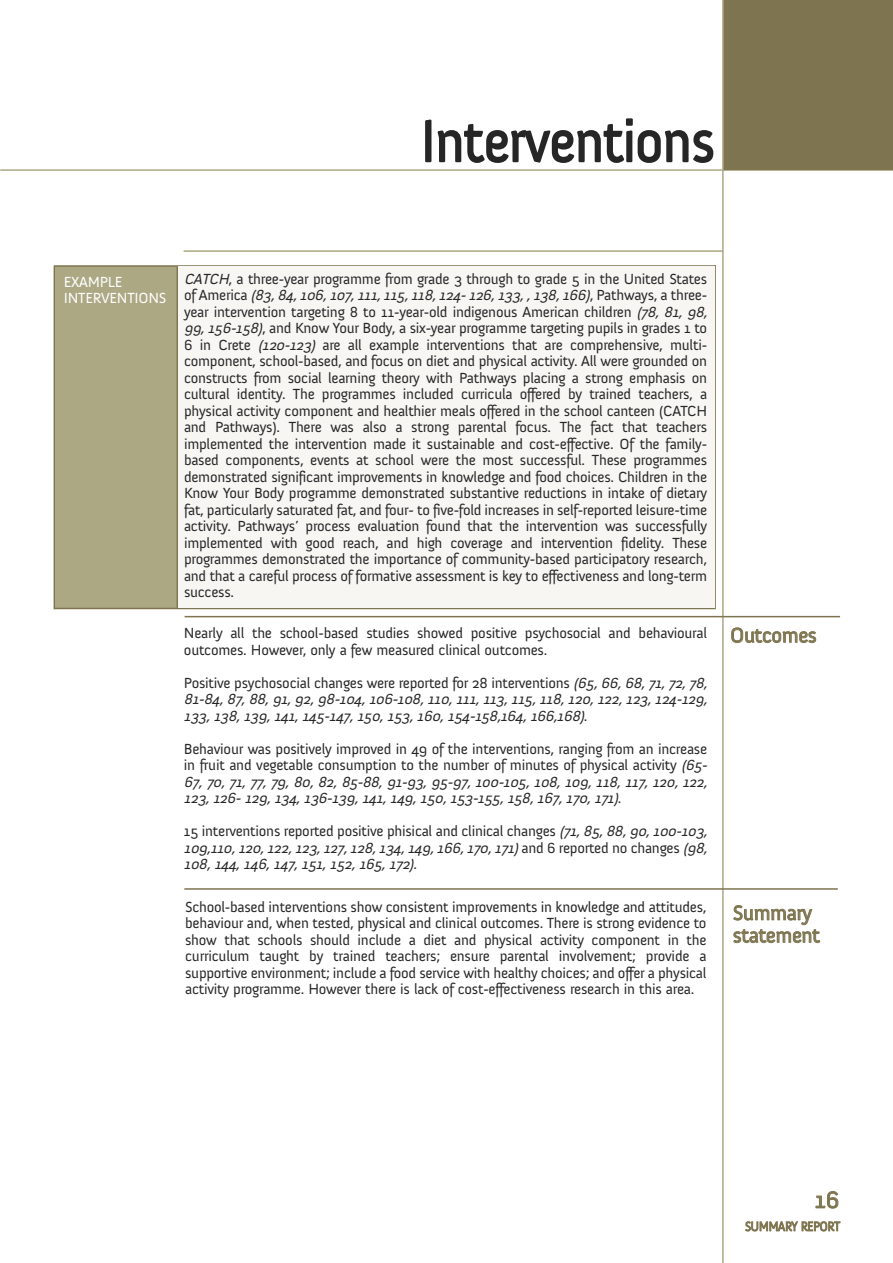
<style>
.page{position:relative;width:893px;height:1263px;background:#fff}
.page>*{position:absolute;margin:0;border:0;box-sizing:border-box;transform-origin:0 0}
.t1{font:60px "Anivers";letter-spacing:-.02em;color:#272627;scale:.93 1}
.t2{font:24px "Anivers";color:#7e7550}
.t3{font:21px/22.5px "Anivers";letter-spacing:-.015em;color:#7e7550}
.t4{font:15px/16.5px "Anivers";letter-spacing:-.015em;color:#272627}
.t5{font:italic 15px/16.5px "Anivers";color:#272627;text-align:justify}
.t6{font:15px/16.5px "Anivers";letter-spacing:-.015em;color:#fff}
.t7{font:13.5px "Anivers";letter-spacing:-.02em;color:#7e7550;scale:.9 1}
.s1{font-style:italic}
.s2{font-style:normal}
</style>
<div class="page">
<hr style="left:0;top:169px;width:893px;height:2px;background:#aca884">
<div style="left:723px;top:0;width:170px;height:170px;background:#7e7550"></div>
<hr style="left:722px;top:0;width:2px;height:1263px;background:#aca884">
<hr style="left:184px;top:250px;width:539px;height:2px;background:#aca884">
<hr style="left:54px;top:265px;width:1px;height:344px;background:#7e7550">
<div style="left:55px;top:267px;width:123px;height:341px;background:#aca884"></div>
<hr style="left:54px;top:608px;width:661px;height:1px;background:#7e7550">
<hr style="left:55px;top:265px;width:660px;height:2px;background:#7e7550">
<hr style="left:177px;top:267px;width:1px;height:342px;background:#7e7550">
<hr style="left:714px;top:265px;width:2px;height:344px;background:#7e7550">
<div style="left:178px;top:266px;width:536px;height:342px;background:#f7f6f3"></div>
<hr style="left:184px;top:888px;width:654px;height:2px;background:#7e7550">
<hr style="left:185px;top:616px;width:655px;height:1px;background:#7e7550">
<h1 class="t1" style="left:420px;top:120px;width:318px">Interventions</h1>
<p class="t6" style="left:64px;top:275px;width:104px">EXAMPLE<br>INTERVENTIONS</p>
<p class="t4" style="left:184px;top:272px;width:528px"><span class="s1">CATCH</span>, a three-year programme from grade 3 through to grade 5 in the United States of America <span class="s1">(83,84,106,107,111,115,118,124-126,133,,138,166)</span>, Pathways, a three&shy;year intervention targeting 8 to 11-year-old indigenous American children <span class="s1">(78, 81, 98, 99,156-158)</span>, and Know Your Body, a six-year programme targeting pupils in grades 1 to 6 in Crete <span class="s1">(120-123)</span> are all example interventions that are comprehensive, multi&shy;component, school-based, and focus on diet and physical activity. All were grounded on constructs from social learning theory with Pathways placing a strong emphasis on cultural identity. The programmes included curricula offered by trained teachers, a physical activity component and healthier meals offered in the school canteen (CATCH and Pathways). There was also a strong parental focus. The fact that teachers implemented the intervention made it sustainable and cost-effective. Of the family&shy;based components, events at school were the most successful. These programmes demonstrated significant improvements in knowledge and food choices. Children in the Know Your Body programme demonstrated substantive reductions in intake of dietary fat, particularly saturated fat, and four- to five-fold increases in self-reported leisure-time activity. Pathways’ process evaluation found that the intervention was successfully implemented with good reach, and high coverage and intervention fidelity. These programmes demonstrated the importance of community-based participatory research, and that a careful process of formative assessment is key to effectiveness and long-term success.</p>
<p class="t4" style="left:184px;top:627px;width:525px">Nearly all the school-based studies showed positive psychosocial and behavioural outcomes. However, only a few measured clinical outcomes.</p>
<p class="t5" style="left:184px;top:676px;width:528px"><span class="s2">Positive psychosocial changes were reported for 28 interventions</span> (65,66,68,71,72,78, 81-84, 87, 88, 91, 92, 98-104, 106-108, 110, 111, 113, 115, 118, 120, 122, 123, 124-129, 133, 138, 139, 141, 145-147, 150, 153, 160, 154-158,164, 166,168)<span class="s2">.</span></p>
<p class="t4" style="left:184px;top:742px;width:528px">Behaviour was positively improved in 49 of the interventions, ranging from an increase in fruit and vegetable consumption to the number of minutes of physical activity <span class="s1">(65- 67, 70, 71, 77, 79, 80, 82, 85-88, 91-93, 95-97, 100-105, 108, 109, 118, 117, 120, 122, 123, 126- 129, 134, 136-139, 141, 149, 150, 153-155, 158, 167, 170, 171)</span>.</p>
<p class="t5" style="left:184px;top:825px;width:528px"><span class="s2">15 interventions reported positive phisical and clinical changes</span> (71,85,88,90,100-103, 109,110, 120, 122, 123, 127, 128, 134, 149, 166, 170, 171) <span class="s2">a n d 6 r e p o r t e d n o c h a n g e s</span> (98, 108, 144, 146, 147, 151, 152, 165, 172)<span class="s2">.</span></p>
<p class="t4" style="left:185px;top:900px;width:523px;text-align:justify">School-based interventions show consistent improvements in knowledge and attitudes, behaviour and, when tested, physical and clinical outcomes. There is strong evidence to show that schools should include a diet and physical activity component in the curriculum taught by trained teachers; ensure parental involvement; provide a supportive environment; include a food service with healthy choices; and offer a physical activity programme. However there is lack of cost-effectiveness research in this area.</p>
<h3 class="t3" style="left:730px;top:626px;width:88px">Outcomes</h3>
<h3 class="t3" style="left:733px;top:904px;width:89px">Summary statement</h3>
<h2 class="t2" style="left:815px;top:1191px;width:26px">16</h2>
<p class="t7" style="left:745px;top:1222px;width:107px">SUMMARY REPORT</p>
</div>
